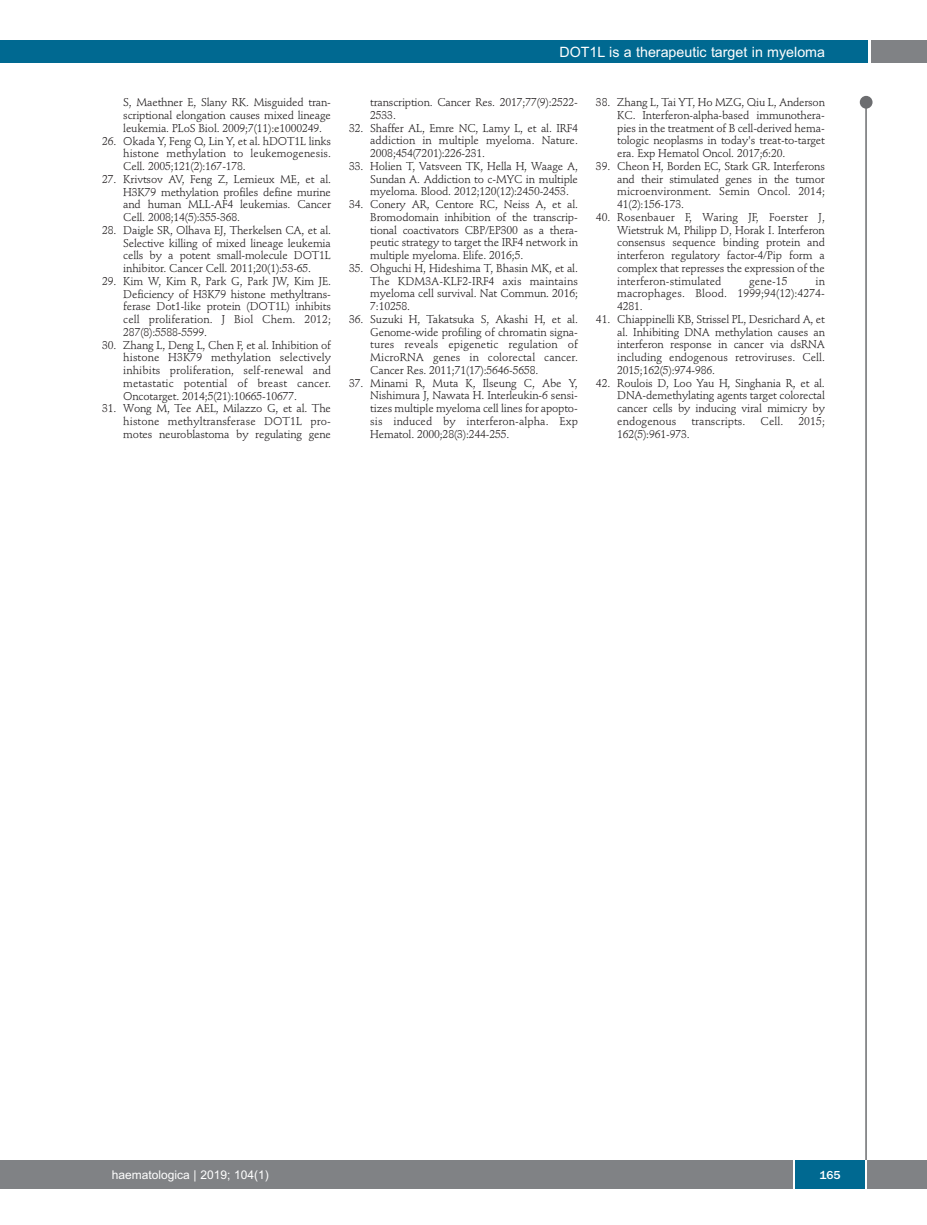
<style>
.page{position:relative;width:927px;height:1225px;background:#fff}
.page>*{position:absolute;margin:0;border:0;box-sizing:border-box;transform-origin:0 0}
.t1{font:14.25px "Arial";color:#fff}
.t2{font:12px "Arial";color:#fff}
.t3{font:500 12px "Franklin Gothic";color:#fff}
.t4{font:11.25px/12.8px "Stempel Schneidler";letter-spacing:-.015em;color:#231f20;text-align:justify}
.t5{font:11.25px "Stempel Schneidler";letter-spacing:.005em;color:#231f20}
</style>
<div class="page">
<div style="left:860px;top:96px;width:12px;height:13px;background:#6c6d70;border-radius:50%"></div>
<hr style="left:865px;top:98px;width:2px;height:1062px;background:#6c6d70">
<div style="left:871px;top:40px;width:56px;height:22px;background:#808285"></div>
<div style="left:18px;top:40px;width:849px;height:22px;background:#006991"></div>
<div style="left:17px;top:1160px;width:910px;height:28px;background:#808285"></div>
<div style="left:795px;top:1160px;width:70px;height:28px;background:#006991"></div>
<hr style="left:793px;top:1160px;width:2px;height:28px;background:#fff">
<hr style="left:865px;top:1160px;width:2px;height:28px;background:#fff">
<div style="left:0;top:40px;width:19px;height:22px;background:#006991"></div>
<div style="left:0;top:1160px;width:18px;height:28px;background:#808285"></div>
<p class="t4" style="left:123px;top:97px;width:209px">S, Maethner E, Slany RK. Misguided tran&shy;scriptional elongation causes mixed lineage leukemia. PLoS Biol. 2009;7(11):e1000249.</p>
<p class="t4" style="left:123px;top:135px;width:209px;text-indent:-21px">26. Okada Y, Feng Q, Lin Y, et al. hDOT1L links histone methylation to leukemogenesis.<br>Cell. 2005;121(2):167-178.</p>
<p class="t4" style="left:123px;top:174px;width:209px;text-indent:-21px">27. Krivtsov AV, Feng Z, Lemieux ME, et al.<br>H3K79 methylation profiles define murine and human MLL-AF4 leukemias. Cancer Cell. 2008;14(5):355-368.</p>
<p class="t4" style="left:123px;top:225px;width:209px;text-indent:-21px">28. Daigle SR, Olhava EJ, Therkelsen CA, et al.<br>Selective killing of mixed lineage leukemia cells by a potent small-molecule DOT1L inhibitor. Cancer Cell. 2011;20(1):53-65.</p>
<p class="t4" style="left:123px;top:276px;width:209px;text-indent:-21px">29. Kim W, Kim R, Park G, Park JW, Kim JE.<br>Deficiency of H3K79 histone methyltrans&shy;ferase Dot1-like protein (DOT1L) inhibits cell proliferation. J Biol Chem. 2012; 287(8):5588-5599.</p>
<p class="t4" style="left:123px;top:339px;width:209px;text-indent:-21px">30. Zhang L, Deng L, Chen F, et al. Inhibition of histone H3K79 methylation selectively inhibits proliferation, self-renewal and metastatic potential of breast cancer.<br>Oncotarget. 2014;5(21):10665-10677.</p>
<p class="t4" style="left:123px;top:403px;width:209px;text-indent:-21px">31. Wong M, Tee AEL, Milazzo G, et al. The histone methyltransferase DOT1L pro&shy;motes neuroblastoma by regulating gene</p>
<p class="t1" style="left:559px;top:44px;width:267px">DOT1L is a therapeutic target in myeloma</p>
<p class="t4" style="left:370px;top:97px;width:209px">transcription. Cancer Res. 2017;77(9):2522-<br>2533.</p>
<p class="t4" style="left:370px;top:123px;width:209px;text-indent:-21px">32. Shaffer AL, Emre NC, Lamy L, et al. IRF4 addiction in multiple myeloma. Nature.<br>2008;454(7201):226-231.</p>
<p class="t4" style="left:370px;top:161px;width:209px;text-indent:-21px">33. Holien T, Vatsveen TK, Hella H, Waage A, Sundan A. Addiction to c-MYC in multiple myeloma. Blood. 2012;120(12):2450-2453.</p>
<p class="t4" style="left:370px;top:199px;width:209px;text-indent:-21px">34. Conery AR, Centore RC, Neiss A, et al.<br>Bromodomain inhibition of the transcrip&shy;tional coactivators CBP/EP300 as a thera&shy;peutic strategy to target the IRF4 network in multiple myeloma. Elife. 2016;5.</p>
<p class="t4" style="left:370px;top:263px;width:209px;text-indent:-21px">35. Ohguchi H, Hideshima T, Bhasin MK, et al.<br>The KDM3A-KLF2-IRF4 axis maintains myeloma cell survival. Nat Commun. 2016; 7:10258.</p>
<p class="t4" style="left:370px;top:314px;width:209px;text-indent:-21px">36. Suzuki H, Takatsuka S, Akashi H, et al.<br>Genome-wide profiling of chromatin signa&shy;tures reveals epigenetic regulation of MicroRNA genes in colorectal cancer.<br>Cancer Res. 2011;71(17):5646-5658.</p>
<p class="t4" style="left:370px;top:377px;width:209px;text-indent:-21px">37. Minami R, Muta K, Ilseung C, Abe Y, Nishimura J, Nawata H. Interleukin-6 sensi&shy;tizes multiple myeloma cell lines for apopto&shy;sis induced by interferon-alpha. Exp Hematol. 2000;28(3):244-255.</p>
<p class="t4" style="left:617px;top:97px;width:209px;text-indent:-21px">38. Zhang L, Tai YT, Ho MZG, Qiu L, Anderson KC. Interferon-alpha-based immunothera&shy;pies in the treatment of B cell-derived hema&shy;tologic neoplasms in today's treat-to-target era. Exp Hematol Oncol. 2017;6:20.</p>
<p class="t4" style="left:617px;top:161px;width:209px;text-indent:-21px">39. Cheon H, Borden EC, Stark GR. Interferons and their stimulated genes in the tumor microenvironment. Semin Oncol. 2014; 41(2):156-173.</p>
<p class="t4" style="left:617px;top:212px;width:209px;text-indent:-21px">40. Rosenbauer F, Waring JF, Foerster J, Wietstruk M, Philipp D, Horak I. Interferon consensus sequence binding protein and interferon regulatory factor-4/Pip form a complex that represses the expression of the interferon-stimulated</p>
<p class="t4" style="left:749px;top:275px;width:40px">gene-15</p>
<p class="t4" style="left:617px;top:275px;width:209px;text-indent:198px">in macrophages. Blood. 1999;94(12):4274- 4281.</p>
<p class="t4" style="left:617px;top:314px;width:209px;text-indent:-21px">41. Chiappinelli KB, Strissel PL, Desrichard A, et al. Inhibiting DNA methylation causes an interferon response in cancer via dsRNA including endogenous retroviruses. Cell.<br>2015;162(5):974-986.</p>
<p class="t4" style="left:617px;top:377px;width:209px;text-indent:-21px">42. Roulois D, Loo Yau H, Singhania R, et al.<br>DNA-demethylating agents target colorectal cancer cells by inducing viral mimicry by endogenous</p>
<p class="t5" style="left:691px;top:416px;width:56px">transcripts.</p>
<p class="t4" style="left:761px;top:416px;width:24px">Cell.</p>
<p class="t4" style="left:798px;top:416px;width:28px">2015;</p>
<p class="t4" style="left:617px;top:428px;width:74px">162(5):961-973.</p>
<p class="t2" style="left:112px;top:1167px;width:158px">haematologica | 2019; 104(1)</p>
<p class="t3" style="left:819px;top:1167px;width:22px">165</p>
</div>
